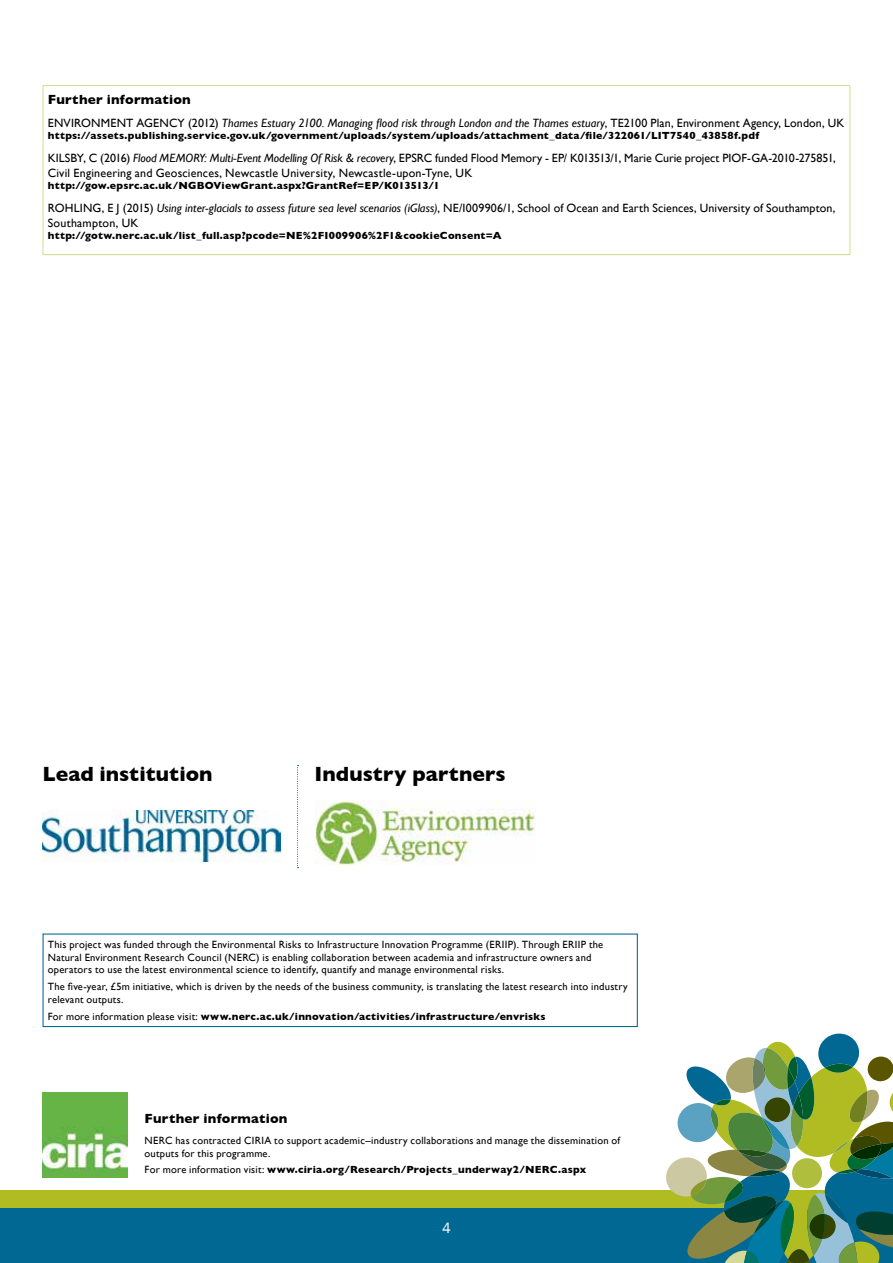
<style>
.page{position:relative;width:893px;height:1263px;background:#fff}
.page>*{position:absolute;margin:0;border:0;box-sizing:border-box;transform-origin:0 0}
.t1{font:700 21px "Gill Sans";letter-spacing:.005em;color:#000}
.t2{font:15px "Franklin Gothic";color:#fff}
.t3{font:700 13.5px "Gill Sans";letter-spacing:.015em;color:#000}
.t4{font:12px/14.4px "Gill Sans";letter-spacing:.01em;color:#000}
.t5{font:italic 12px "Gill Sans";letter-spacing:.005em;color:#000}
.t6{font:10.5px/12.6px "Gill Sans";letter-spacing:.02em;color:#000}
.t7{font:700 10.5px "Gill Sans";letter-spacing:.025em;color:#000}
.s1{font-style:normal}
.s2{font-style:italic}
.s3{font-weight:400}
</style>
<div class="page">
<div style="left:0;top:1207px;width:893px;height:56px;background:#006892"></div>
<div style="left:0;top:1190px;width:893px;height:17px;background:#b0bc22"></div>
<svg style="left:664px;top:1033px;width:229px;height:230px"></svg>
<img style="left:316px;top:801px;width:219px;height:63px">
<img style="left:43px;top:810px;width:238px;height:52px">
<svg style="left:297px;top:765px;width:2px;height:103px"></svg>
<img style="left:43px;top:1092px;width:85px;height:85px">
<div style="left:43px;top:933px;width:595px;height:94px;border:1px solid #006892"></div>
<div style="left:43px;top:85px;width:807px;height:170px;border:1px solid #d7de90"></div>
<p class="t3" style="left:48px;top:91px;width:144px">Further information</p>
<p class="t5" style="left:48px;top:116px;width:798px"><span class="s1">ENVIRONMENT AGENCY (2012)</span> Thames Estuary 2100. Managing flood risk through London and the Thames estuary<span class="s1">, TE2100 Plan, Environment Agency, London, UK</span></p>
<p class="t7" style="left:48px;top:130px;width:713px">https://assets.publishing.service.gov.uk/government/uploads/system/uploads/attachment_data/file/322061/LIT7540_43858f.pdf</p>
<p class="t4" style="left:48px;top:151px;width:790px">KILSBY, C (2016) <span class="s2">Flood MEMORY: Multi-Event Modelling Of Risk &amp; recovery</span>, EPSRC funded Flood Memory - EP/ K013513/1, Marie Curie project PIOF-GA-2010-275851,<br>Civil Engineering and Geosciences, Newcastle University, Newcastle-upon-Tyne, UK</p>
<p class="t7" style="left:48px;top:180px;width:393px">http://gow.epsrc.ac.uk/NGBOViewGrant.aspx?GrantRef=EP/K013513/1</p>
<p class="t4" style="left:48px;top:201px;width:789px">ROHLING, E J (2015) <span class="s2">Using inter-glacials to assess future sea level scenarios (iGlass)</span>, NE/I009906/1, School of Ocean and Earth Sciences, University of Southampton,<br>Southampton, UK</p>
<p class="t7" style="left:48px;top:229px;width:455px">http://gotw.nerc.ac.uk/list_full.asp?pcode=NE%2FI009906%2F1&amp;cookieConsent=A</p>
<h1 class="t1" style="left:43px;top:761px;width:172px">Lead institution</h1>
<h1 class="t1" style="left:314px;top:761px;width:193px">Industry partners</h1>
<p class="t6" style="left:48px;top:938px;width:557px">This project was funded through the Environmental Risks to Infrastructure Innovation Programme (ERIIP). Through ERIIP the<br>Natural Environment Research Council (NERC) is enabling collaboration between academia and infrastructure owners and operators to use the latest environmental science to identify, quantify and manage environmental risks.</p>
<p class="t6" style="left:48px;top:980px;width:581px">The five-year, £5m initiative, which is driven by the needs of the business community, is translating the latest research into industry relevant outputs.</p>
<p class="t7" style="left:48px;top:1010px;width:499px"><span class="s3">For more information please visit:</span> www.nerc.ac.uk/innovation/activities/infrastructure/envrisks</p>
<p class="t3" style="left:145px;top:1110px;width:144px">Further information</p>
<p class="t6" style="left:145px;top:1134px;width:477px">NERC has contracted CIRIA to support academic–industry collaborations and manage the dissemination of outputs for this programme.</p>
<p class="t7" style="left:145px;top:1164px;width:443px"><span class="s3">For more information visit:</span> www.ciria.org/Research/Projects_underway2/NERC.aspx</p>
<h2 class="t2" style="left:442px;top:1219px;width:10px">4</h2>
</div>
